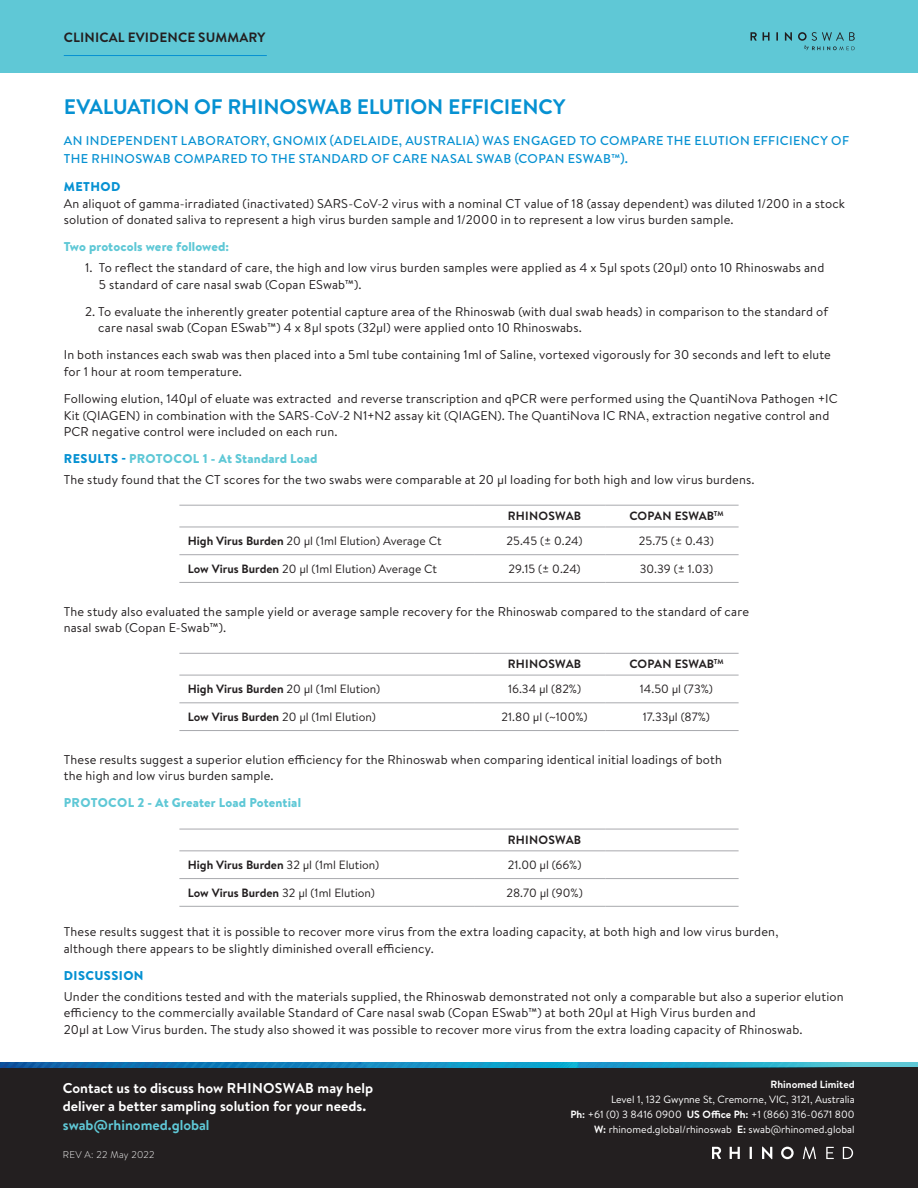
<style>
.page{position:relative;width:918px;height:1188px;background:#fff}
.page>*{position:absolute;margin:0;border:0;box-sizing:border-box;transform-origin:0 0}
.t1{font:700 21px "Brandon Grotesque";letter-spacing:-.01em;color:#0691d2}
.t2{font:700 14.25px/18px "Brandon Text";color:#fff}
.t3{font:700 14.25px "Brandon Text";color:#5fc8d6}
.t4{font:700 13.5px "Brandon Grotesque";letter-spacing:.01em;color:#231f20}
.t5{font:12.75px/16.5px "Brandon Text";letter-spacing:.01em;color:#231f20}
.t6{font:500 12.75px/18px "Brandon Text";letter-spacing:.035em;color:#0691d2}
.t7{font:900 12.75px "Brandon Text";letter-spacing:.01em;color:#5fc8d6}
.t8{font:900 12.75px "Brandon Text";letter-spacing:.035em;color:#0691d2}
.t9{font:12px "Brandon Text";color:#231f20}
.t10{font:700 12px "Brandon Text";letter-spacing:.02em;color:#231f20}
.t11{font:10.5px/15px "Brandon Text";color:#fff;text-align:right}
.t12{font:700 10.5px "Brandon Text";color:#fff}
.t13{font:300 9.75px "Brandon Text";letter-spacing:.03em;color:#fff}
.s1{font-weight:900;color:#0691d2}
.s2{font-weight:900;color:#5fc8d6}
.s3{font-weight:700}
</style>
<div class="page">
<div style="left:0;top:1066px;width:918px;height:122px;background:#231f20"></div>
<div style="left:0;top:1062px;width:918px;height:5px;background:#5fc8d6"></div>
<img style="left:0;top:1062px;width:839px;height:5px">
<div style="left:0;top:0;width:918px;height:72px;background:#5fc8d6"></div>
<hr style="left:64px;top:55px;width:203px;height:1px;background:#0691d2">
<svg style="left:712px;top:1147px;width:9px;height:12px"></svg>
<svg style="left:730px;top:1147px;width:10px;height:12px"></svg>
<svg style="left:750px;top:1147px;width:2px;height:12px"></svg>
<svg style="left:762px;top:1147px;width:10px;height:12px"></svg>
<svg style="left:781px;top:1147px;width:13px;height:12px"></svg>
<svg style="left:803px;top:1147px;width:13px;height:12px"></svg>
<svg style="left:826px;top:1147px;width:8px;height:12px"></svg>
<svg style="left:843px;top:1147px;width:10px;height:12px"></svg>
<svg style="left:750px;top:32px;width:7px;height:9px"></svg>
<svg style="left:763px;top:32px;width:7px;height:9px"></svg>
<svg style="left:776px;top:32px;width:2px;height:9px"></svg>
<svg style="left:785px;top:32px;width:7px;height:9px"></svg>
<svg style="left:798px;top:32px;width:57px;height:18px"></svg>
<hr style="left:179px;top:505px;width:296px;height:1px;background:#a8a9ad">
<hr style="left:475px;top:505px;width:131px;height:1px;background:#a8a9ad">
<hr style="left:606px;top:505px;width:133px;height:1px;background:#a8a9ad">
<hr style="left:179px;top:527px;width:296px;height:1px;background:#a8a9ad">
<hr style="left:475px;top:527px;width:131px;height:1px;background:#a8a9ad">
<hr style="left:606px;top:527px;width:133px;height:1px;background:#a8a9ad">
<hr style="left:179px;top:554px;width:296px;height:1px;background:#a8a9ad">
<hr style="left:475px;top:554px;width:131px;height:1px;background:#a8a9ad">
<hr style="left:606px;top:554px;width:133px;height:1px;background:#a8a9ad">
<hr style="left:179px;top:582px;width:296px;height:1px;background:#a8a9ad">
<hr style="left:475px;top:582px;width:131px;height:1px;background:#a8a9ad">
<hr style="left:606px;top:582px;width:133px;height:1px;background:#a8a9ad">
<hr style="left:179px;top:653px;width:296px;height:1px;background:#a8a9ad">
<hr style="left:475px;top:653px;width:131px;height:1px;background:#a8a9ad">
<hr style="left:606px;top:653px;width:133px;height:1px;background:#a8a9ad">
<hr style="left:179px;top:675px;width:296px;height:1px;background:#a8a9ad">
<hr style="left:475px;top:675px;width:131px;height:1px;background:#a8a9ad">
<hr style="left:606px;top:675px;width:133px;height:1px;background:#a8a9ad">
<hr style="left:179px;top:703px;width:296px;height:1px;background:#a8a9ad">
<hr style="left:475px;top:703px;width:131px;height:1px;background:#a8a9ad">
<hr style="left:606px;top:703px;width:133px;height:1px;background:#a8a9ad">
<hr style="left:179px;top:730px;width:296px;height:1px;background:#a8a9ad">
<hr style="left:475px;top:730px;width:131px;height:1px;background:#a8a9ad">
<hr style="left:606px;top:730px;width:133px;height:1px;background:#a8a9ad">
<hr style="left:179px;top:829px;width:296px;height:1px;background:#a8a9ad">
<hr style="left:475px;top:829px;width:131px;height:1px;background:#a8a9ad">
<hr style="left:606px;top:829px;width:133px;height:1px;background:#a8a9ad">
<hr style="left:179px;top:851px;width:296px;height:1px;background:#a8a9ad">
<hr style="left:475px;top:851px;width:131px;height:1px;background:#a8a9ad">
<hr style="left:606px;top:851px;width:133px;height:1px;background:#a8a9ad">
<hr style="left:179px;top:878px;width:296px;height:1px;background:#a8a9ad">
<hr style="left:475px;top:878px;width:131px;height:1px;background:#a8a9ad">
<hr style="left:606px;top:878px;width:133px;height:1px;background:#a8a9ad">
<hr style="left:179px;top:906px;width:296px;height:1px;background:#a8a9ad">
<hr style="left:475px;top:906px;width:131px;height:1px;background:#a8a9ad">
<hr style="left:606px;top:906px;width:133px;height:1px;background:#a8a9ad">
<p class="t4" style="left:64px;top:30px;width:203px">CLINICAL EVIDENCE SUMMARY</p>
<h1 class="t1" style="left:64px;top:94px;width:503px">EVALUATION OF RHINOSWAB ELUTION EFFICIENCY</h1>
<p class="t6" style="left:64px;top:132px;width:787px">AN INDEPENDENT LABORATORY, GNOMIX (ADELAIDE, AUSTRALIA) WAS ENGAGED TO COMPARE THE ELUTION EFFICIENCY OF<br>THE RHINOSWAB COMPARED TO THE STANDARD OF CARE NASAL SWAB (COPAN ESWAB™).</p>
<p class="t8" style="left:64px;top:182px;width:58px">METHOD</p>
<p class="t5" style="left:64px;top:196px;width:783px">An aliquot of gamma-irradiated (inactivated) SARS-CoV-2 virus with a nominal CT value of 18 (assay dependent) was diluted 1/200 in a stock solution of donated saliva to represent a high virus burden sample and 1/2000 in to represent a low virus burden sample.</p>
<p class="t7" style="left:64px;top:242px;width:167px">Two protocols were followed:</p>
<p class="t5" style="left:99px;top:261px;width:727px;text-indent:-14px">1. To reflect the standard of care, the high and low virus burden samples were applied as 4 x 5μl spots (20μl) onto 10 Rhinoswabs and<br>5 standard of care nasal swab (Copan ESwab™).</p>
<p class="t5" style="left:98px;top:304px;width:731px;text-indent:-13px">2. To evaluate the inherently greater potential capture area of the Rhinoswab (with dual swab heads) in comparison to the standard of care nasal swab (Copan ESwab™) 4 x 8μl spots (32μl) were applied onto 10 Rhinoswabs.</p>
<p class="t5" style="left:64px;top:348px;width:769px">In both instances each swab was then placed into a 5ml tube containing 1ml of Saline, vortexed vigorously for 30 seconds and left to elute for 1 hour at room temperature.</p>
<p class="t5" style="left:64px;top:392px;width:776px">Following elution, 140μl of eluate was extracted and reverse transcription and qPCR were performed using the QuantiNova Pathogen +IC<br>Kit (QIAGEN) in combination with the SARS-CoV-2 N1+N2 assay kit (QIAGEN). The QuantiNova IC RNA, extraction negative control and<br>PCR negative control were included on each run.</p>
<p class="t5" style="left:64px;top:450px;width:692px;line-height:20.7px"><span class="s1">RESULTS -</span> <span class="s2">PROTOCOL 1 - At Standard Load<br></span>The study found that the CT scores for the two swabs were comparable at 20 μl loading for both high and low virus burdens.</p>
<p class="t10" style="left:508px;top:512px;width:75px">RHINOSWAB</p>
<p class="t10" style="left:629px;top:512px;width:96px">COPAN ESWAB<sup>TM</sup></p>
<p class="t9" style="left:188px;top:536px;width:255px"><span class="s3">High Virus Burden</span> 20 μl (1ml Elution) Average Ct</p>
<p class="t9" style="left:507px;top:536px;width:78px">25.45 (± 0.24)</p>
<p class="t9" style="left:639px;top:536px;width:76px">25.75 (± 0.43)</p>
<p class="t9" style="left:188px;top:564px;width:251px"><span class="s3">Low Virus Burden</span> 20 μl (1ml Elution) Average Ct</p>
<p class="t9" style="left:508px;top:564px;width:74px">29.15 (± 0.24)</p>
<p class="t9" style="left:640px;top:564px;width:75px">30.39 (± 1.03)</p>
<p class="t5" style="left:64px;top:604px;width:687px">The study also evaluated the sample yield or average sample recovery for the Rhinoswab compared to the standard of care nasal swab (Copan E-Swab™).</p>
<p class="t10" style="left:508px;top:660px;width:75px">RHINOSWAB</p>
<p class="t10" style="left:629px;top:660px;width:96px">COPAN ESWAB<sup>TM</sup></p>
<p class="t9" style="left:188px;top:685px;width:194px"><span class="s3">High Virus Burden</span> 20 μl (1ml Elution)</p>
<p class="t9" style="left:508px;top:685px;width:75px">16.34 μl (82%)</p>
<p class="t9" style="left:640px;top:685px;width:75px">14.50 μl (73%)</p>
<p class="t9" style="left:188px;top:712px;width:189px"><span class="s3">Low Virus Burden</span> 20 μl (1ml Elution)</p>
<p class="t9" style="left:502px;top:712px;width:87px">21.80 μl (~100%)</p>
<p class="t9" style="left:643px;top:712px;width:69px">17.33μl (87%)</p>
<p class="t5" style="left:64px;top:752px;width:660px">These results suggest a superior elution efficiency for the Rhinoswab when comparing identical initial loadings of both the high and low virus burden sample.</p>
<p class="t7" style="left:64px;top:798px;width:239px">PROTOCOL 2 - At Greater Load Potential</p>
<p class="t10" style="left:508px;top:836px;width:75px">RHINOSWAB</p>
<p class="t9" style="left:188px;top:860px;width:193px"><span class="s3">High Virus Burden</span> 32 μl (1ml Elution)</p>
<p class="t9" style="left:508px;top:860px;width:75px">21.00 μl (66%)</p>
<p class="t9" style="left:188px;top:888px;width:188px"><span class="s3">Low Virus Burden</span> 32 μl (1ml Elution)</p>
<p class="t9" style="left:506px;top:888px;width:78px">28.70 μl (90%)</p>
<p class="t5" style="left:64px;top:925px;width:716px">These results suggest that it is possible to recover more virus from the extra loading capacity, at both high and low virus burden, although there appears to be slightly diminished overall efficiency.</p>
<p class="t8" style="left:64px;top:971px;width:81px">DISCUSSION</p>
<p class="t5" style="left:64px;top:989px;width:781px">Under the conditions tested and with the materials supplied, the Rhinoswab demonstrated not only a comparable but also a superior elution efficiency to the commercially available Standard of Care nasal swab (Copan ESwab™) at both 20μl at High Virus burden and<br>20μl at Low Virus burden. The study also showed it was possible to recover more virus from the extra loading capacity of Rhinoswab.</p>
<p class="t2" style="left:63px;top:1080px;width:312px">Contact us to discuss how RHINOSWAB may help deliver a better sampling solution for your needs.</p>
<p class="t3" style="left:63px;top:1120px;width:148px">swab@rhinomed.global</p>
<p class="t13" style="left:63px;top:1152px;width:93px">REV A : 22 May 2022</p>
<p class="t12" style="left:771px;top:1081px;width:85px">Rhinomed Limited</p>
<p class="t11" style="left:570px;top:1093px;width:286px">Level 1, 132 Gwynne St, Cremorne, VIC, 3121, Australia<br><span class="s3">Ph:</span> +61 (0) 3 8416 0900 <span class="s3">US Office Ph:</span> +1 (866) 316-0671 800<br><span class="s3">W:</span> rhinomed.global/rhinoswab <span class="s3">E:</span> swab@rhinomed.global</p>
</div>
